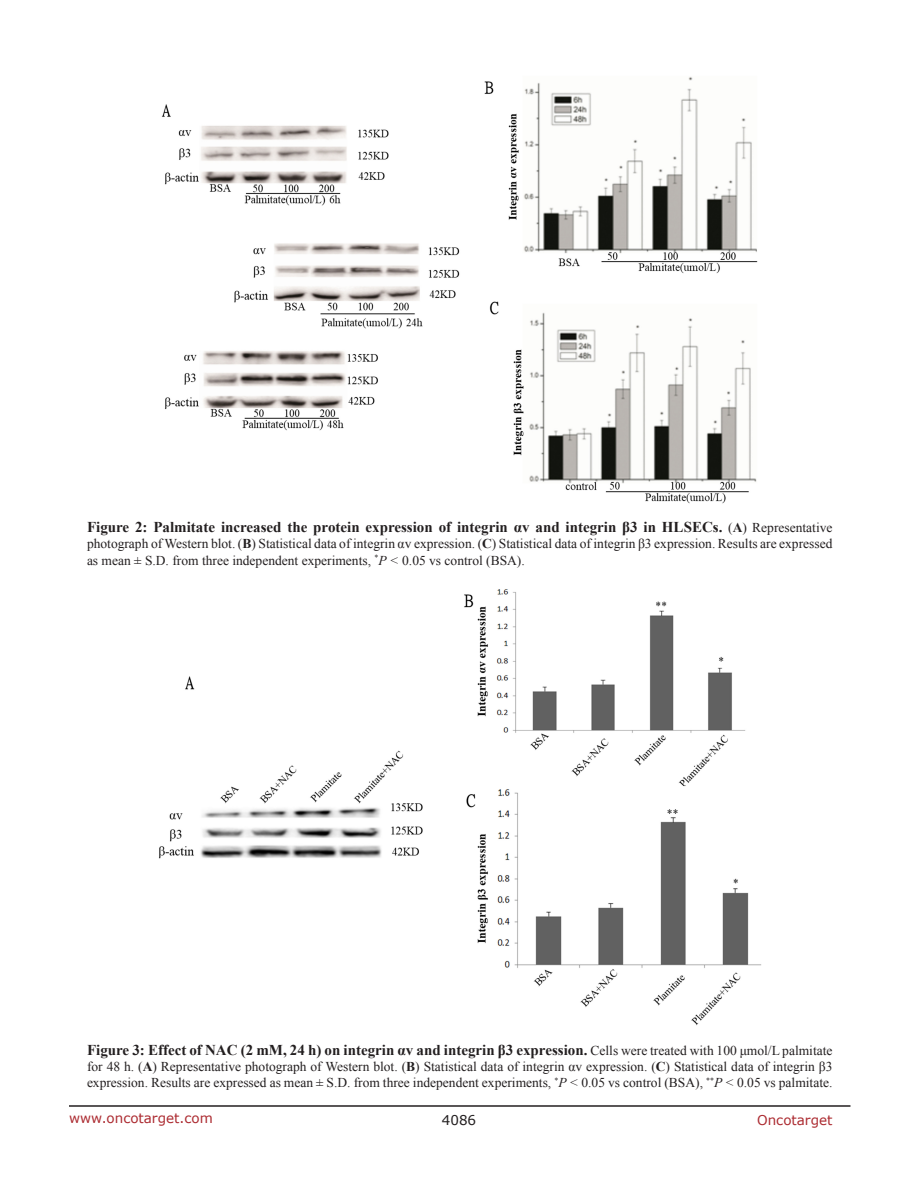
<style>
.page{position:relative;width:918px;height:1188px;background:#fff}
.page>*{position:absolute;margin:0;border:0;box-sizing:border-box;transform-origin:0 0}
.FigureText{font:700 15px "Times New Roman";color:#231f20}
.FigureText-2{font:13.5px/16.2px "Times New Roman";color:#231f20}
.t1{font:13.5px "Verdana";color:#ac2b31}
.t2{font:13.5px "Verdana";color:#231f20}
.s1{font-weight:400;font-size:13.5px}
.s2{font-size:13.5px}
.s3{font-weight:700}
.s4{font-style:italic}
</style>
<div class="page">
<hr style="left:69px;top:1105px;width:781px;height:2px;background:#231f20">
<img style="left:161px;top:77px;width:597px;height:427px">
<img style="left:159px;top:589px;width:603px;height:437px">
<p class="FigureText" style="left:87px;top:517px;width:747px">Figure 2: Palmitate increased the protein expression of integrin αv and integrin β3 in HLSECs. <span class="s1">(</span><span class="s2">A</span><span class="s1">) Representative</span></p>
<p class="FigureText-2" style="left:87px;top:536px;width:747px">photograph of Western blot. (<span class="s3">B</span>) Statistical data of integrin αv expression. (<span class="s3">C</span>) Statistical data of integrin β3 expression. Results are expressed as mean ± S.D. from three independent experiments, <sup>*</sup><span class="s4">P &lt;</span> 0.05 vs control (BSA).</p>
<p class="FigureText" style="left:87px;top:1039px;width:747px">Figure 3: Effect of NAC (2 mM, 24 h) on integrin αv and integrin β3 expression. <span class="s1">Cells were treated with 100 μmol/L palmitate</span></p>
<p class="FigureText-2" style="left:87px;top:1058px;width:747px">for 48 h. (<span class="s3">A</span>) Representative photograph of Western blot. (<span class="s3">B</span>) Statistical data of integrin αv expression. (<span class="s3">C</span>) Statistical data of integrin β3 expression. Results are expressed as mean ± S.D. from three independent experiments, <sup>*</sup><span class="s4">P &lt;</span> 0.05 vs control (BSA), <sup>**</sup><span class="s4">P &lt;</span> 0.05 vs palmitate.</p>
<p class="t1" style="left:69px;top:1109px;width:145px">www.oncotarget.com</p>
<p class="t2" style="left:442px;top:1111px;width:36px">4086</p>
<p class="t1" style="left:757px;top:1111px;width:77px">Oncotarget</p>
</div>
